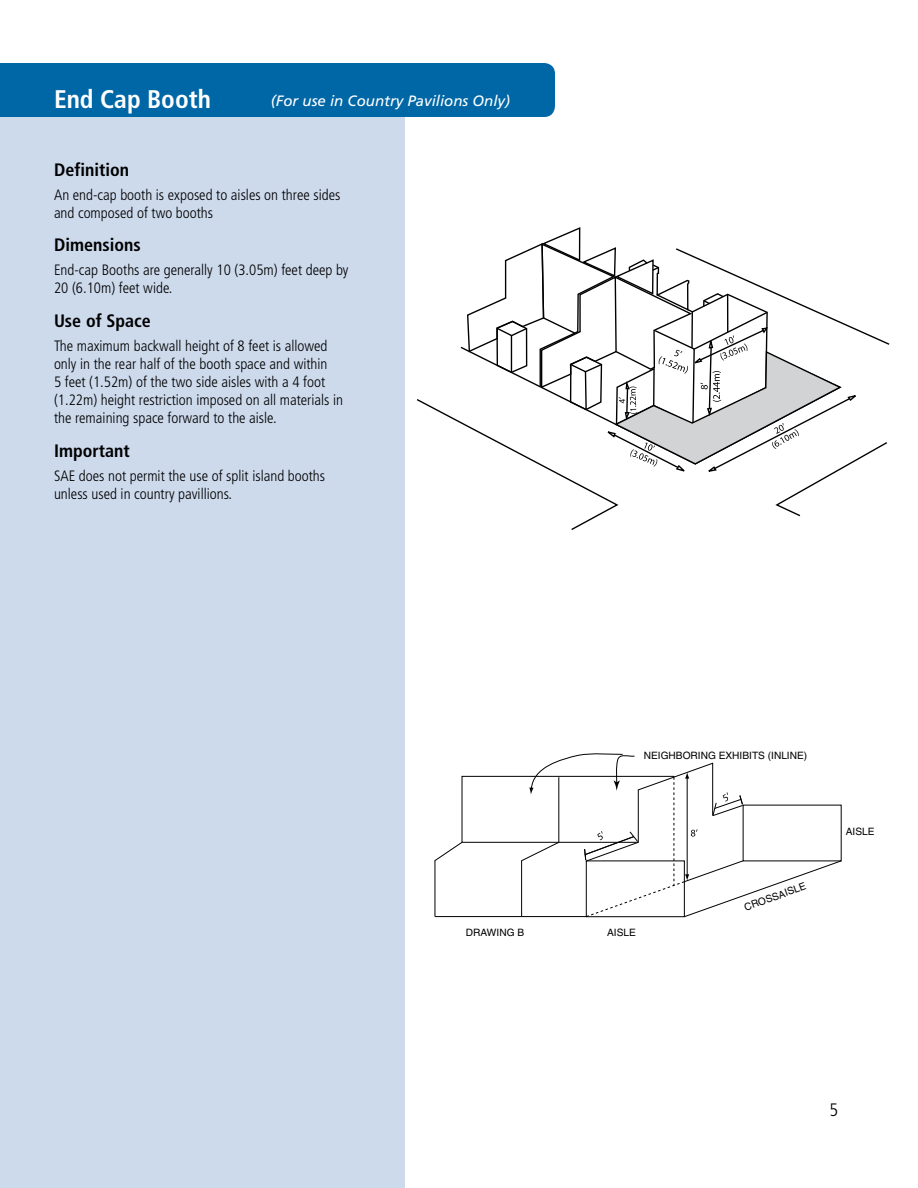
<style>
.page{position:relative;width:918px;height:1188px;background:#fff}
.page>*{position:absolute;margin:0;border:0;box-sizing:border-box;transform-origin:0 0}
.t1{font:700 condensed 25.5px "Frutiger LT Std";color:#fff}
.t2{font:700 condensed 18px "Frutiger LT Std";color:#000}
.t3{font:300 condensed 18px "Frutiger LT Std";color:#000}
.t4{font:300 condensed 15px/18px "Frutiger LT Std";color:#000}
.t5{font:italic 15px "Frutiger LT Std";color:#fff}
.t6{font:10.2px "Helvetica";color:#000}
</style>
<div class="page">
<div style="left:0;top:110px;width:405px;height:1078px;background:#cddaec"></div>
<div style="left:0;top:63px;width:555px;height:54px;background:#0067a6"></div>
<svg style="left:434px;top:753px;width:408px;height:165px"></svg>
<svg style="left:416px;top:227px;width:474px;height:303px"></svg>
<h1 class="t1" style="left:54px;top:84px;width:158px">End Cap Booth</h1>
<p class="t5" style="left:271px;top:92px;width:241px">(For use in Country Pavilions Only)</p>
<p class="t2" style="left:54px;top:159px;width:77px">Definition</p>
<p class="t4" style="left:54px;top:186px;width:288px">An end-cap booth is exposed to aisles on three sides and composed of two booths</p>
<p class="t2" style="left:54px;top:234px;width:88px">Dimensions</p>
<p class="t4" style="left:54px;top:261px;width:296px">End-cap Booths are generally 10 (3.05m) feet deep by<br>20 (6.10m) feet wide.</p>
<p class="t2" style="left:54px;top:310px;width:98px">Use of Space</p>
<p class="t4" style="left:54px;top:337px;width:291px">The maximum backwall height of 8 feet is allowed only in the rear half of the booth space and within<br>5 feet (1.52m) of the two side aisles with a 4 foot (1.22m) height restriction imposed on all materials in the remaining space forward to the aisle.</p>
<p class="t2" style="left:54px;top:440px;width:77px">Important</p>
<p class="t4" style="left:54px;top:467px;width:273px">SAE does not permit the use of split island booths unless used in country pavillions.</p>
<p class="t6" style="left:466px;top:927px;width:60px">DRAWING B</p>
<p class="t6" style="left:644px;top:750px;width:165px">NEIGHBORING EXHIBITS (INLINE)</p>
<p class="t6" style="left:607px;top:926px;width:30px">AISLE</p>
<p class="t6" style="left:743px;top:902px;width:66px;rotate:-20deg">CROSSAISLE</p>
<p class="t6" style="left:846px;top:826px;width:30px">AISLE</p>
<p class="t3" style="left:829px;top:1100px;width:10px">5</p>
</div>
